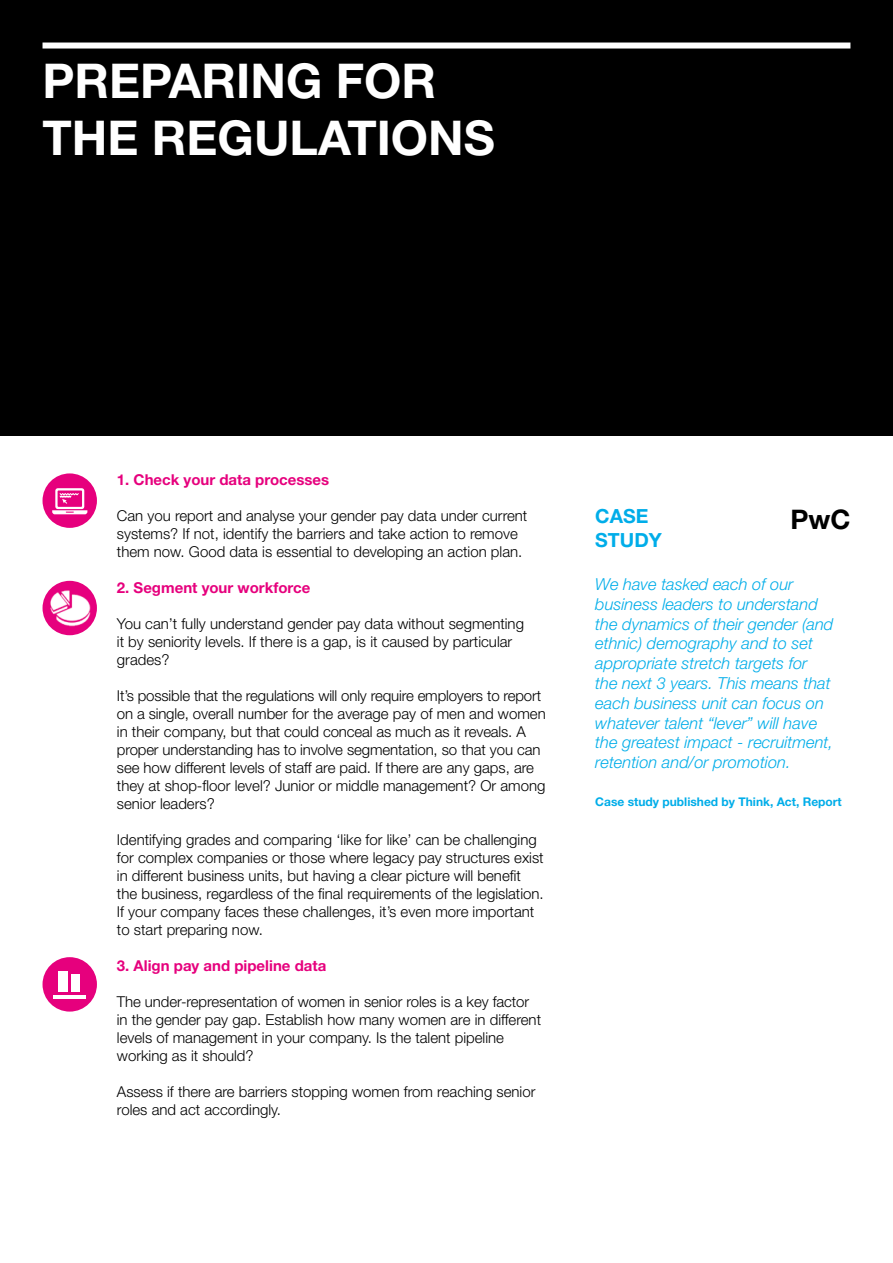
<style>
.page{position:relative;width:893px;height:1263px;background:#fff}
.page>*{position:absolute;margin:0;border:0;box-sizing:border-box;transform-origin:0 0}
.t1{font:700 48px/57px "Helvetica Neue";color:#fff}
.t2{font:700 27px "Helvetica Neue";color:#000}
.t3{font:700 19.5px/23.4px "Helvetica Neue";color:#00ade9}
.t4{font:italic 300 16.5px/19.8px "Helvetica Neue";color:#00ade9}
.t5{font:300 15px/18px "Helvetica Neue";color:#000}
.t6{font:700 15px "Helvetica Neue";color:#e6007d}
.t7{font:700 12px "Helvetica Neue";color:#00ade9}
</style>
<div class="page">
<div style="left:0;top:0;width:893px;height:435px;background:#000"></div>
<div style="left:43px;top:43px;width:807px;height:6px;background:#fff"></div>
<div style="left:43px;top:957px;width:54px;height:54px;background:#e6007d;border-radius:50%"></div>
<hr style="left:54px;top:995px;width:32px;height:3px;background:#fff">
<div style="left:59px;top:971px;width:9px;height:21px;background:#fff"></div>
<div style="left:71px;top:974px;width:9px;height:18px;background:#fff"></div>
<img style="left:43px;top:581px;width:54px;height:54px;border-radius:27px">
<div style="left:43px;top:473px;width:54px;height:55px;background:#e6007d;border-radius:50%"></div>
<svg style="left:52px;top:488px;width:35px;height:26px"></svg>
<h1 class="t1" style="left:43px;top:51px;width:454px">PREPARING FOR<br>THE REGULATIONS</h1>
<p class="t6" style="left:117px;top:470px;width:214px">1. Check your data processes</p>
<p class="t5" style="left:117px;top:506px;width:412px">Can you report and analyse your gender pay data under current systems? If not, identify the barriers and take action to remove them now. Good data is essential to developing an action plan.</p>
<p class="t6" style="left:117px;top:578px;width:195px">2. Segment your workforce</p>
<p class="t5" style="left:117px;top:614px;width:409px">You can’t fully understand gender pay data without segmenting it by seniority levels. If there is a gap, is it caused by particular grades?</p>
<p class="t5" style="left:117px;top:686px;width:430px">It’s possible that the regulations will only require employers to report on a single, overall number for the average pay of men and women in their company, but that could conceal as much as it reveals. A proper understanding has to involve segmentation, so that you can see how different levels of staff are paid. If there are any gaps, are they at shop-floor level? Junior or middle management? Or among senior leaders?</p>
<p class="t5" style="left:117px;top:830px;width:428px">Identifying grades and comparing ‘like for like’ can be challenging for complex companies or those where legacy pay structures exist in different business units, but having a clear picture will benefit the business, regardless of the final requirements of the legislation.<br>If your company faces these challenges, it’s even more important to start preparing now.</p>
<p class="t6" style="left:117px;top:956px;width:211px">3. Align pay and pipeline data</p>
<p class="t5" style="left:117px;top:992px;width:426px">The under-representation of women in senior roles is a key factor in the gender pay gap. Establish how many women are in different levels of management in your company. Is the talent pipeline working as it should?</p>
<p class="t5" style="left:117px;top:1082px;width:420px">Assess if there are barriers stopping women from reaching senior roles and act accordingly.</p>
<h3 class="t3" style="left:595px;top:504px;width:68px">CASE<br>STUDY</h3>
<p class="t4" style="left:595px;top:574px;width:240px">We have tasked each of our business leaders to understand the dynamics of their gender (and ethnic) demography and to set appropriate stretch targets for the next 3 years. This means that each business unit can focus on whatever talent “lever” will have the greatest impact - recruitment, retention and/or promotion.</p>
<p class="t7" style="left:595px;top:794px;width:248px">Case study published by Think, Act, Report</p>
<h2 class="t2" style="left:790px;top:503px;width:61px">PwC</h2>
</div>
